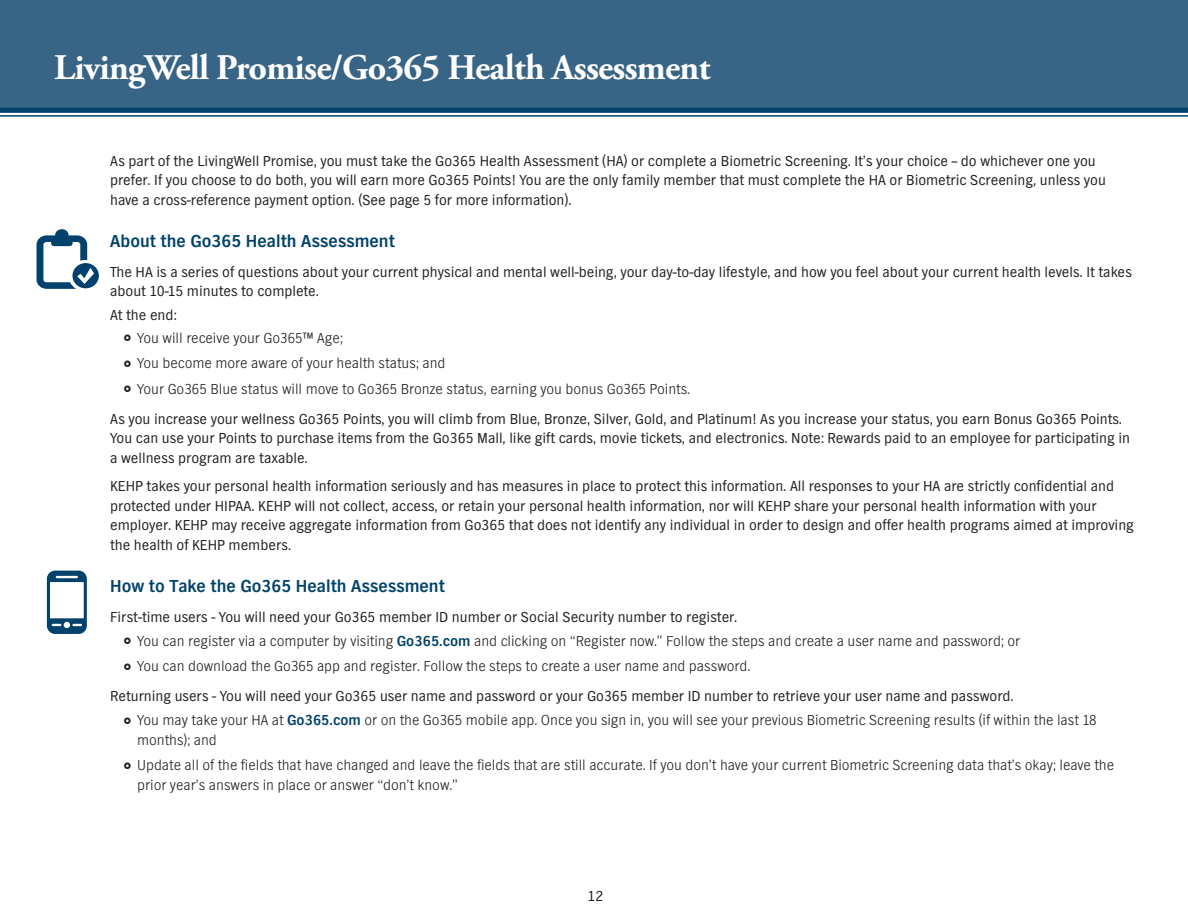
<style>
.page{position:relative;width:1188px;height:918px;background:#fff}
.page>*{position:absolute;margin:0;border:0;box-sizing:border-box;transform-origin:0 0}
.Wave_Head{font:700 36px "Adobe Garamond Pro";letter-spacing:-.02em;color:#fff}
.Head__12_13{font:700 18px "TV Nord EF";color:#00426b}
.Body_copy{font:15px/19.5px "TV Nord EF";color:#231f20}
.t1{font:300 15px/19.5px "TV Nord EF";color:#231f20}
.s1{font-weight:700;color:#00426b}
</style>
<div class="page">
<svg style="left:0;top:112px;width:1188px;height:1px"></svg>
<div style="left:0;top:0;width:1188px;height:112px;background:#386486"></div>
<hr style="left:0;top:108px;width:1188px;height:4px;background:#00426b">
<hr style="left:0;top:115px;width:1188px;height:2px;background:#00426b">
<svg style="left:37px;top:229px;width:62px;height:60px"></svg>
<svg style="left:47px;top:571px;width:40px;height:63px"></svg>
<p class="Wave_Head" style="left:54px;top:47px;width:658px">LivingWell Promise/Go365 Health Assessment</p>
<p class="Body_copy" style="left:110px;top:151px;width:997px">As part of the LivingWell Promise, you must take the Go365 Health Assessment (HA) or complete a Biometric Screening. It’s your choice – do whichever one you prefer. If you choose to do both, you will earn more Go365 Points! You are the only family member that must complete the HA or Biometric Screening, unless you have a cross-reference payment option. (See page 5 for more information).</p>
<p class="Head__12_13" style="left:110px;top:231px;width:286px">About the Go365 Health Assessment</p>
<p class="Body_copy" style="left:110px;top:262px;width:1023px">The HA is a series of questions about your current physical and mental well-being, your day-to-day lifestyle, and how you feel about your current health levels. It takes about 10-15 minutes to complete.</p>
<p class="Body_copy" style="left:110px;top:306px;width:68px">At the end:</p>
<p class="t1" style="left:137px;top:328px;width:207px">You will receive your Go365™ Age;</p>
<p class="t1" style="left:137px;top:353px;width:310px">You become more aware of your health status; and</p>
<p class="t1" style="left:137px;top:379px;width:555px">Your Go365 Blue status will move to Go365 Bronze status, earning you bonus Go365 Points.</p>
<p class="Body_copy" style="left:110px;top:409px;width:1021px">As you increase your wellness Go365 Points, you will climb from Blue, Bronze, Silver, Gold, and Platinum! As you increase your status, you earn Bonus Go365 Points.<br>You can use your Points to purchase items from the Go365 Mall, like gift cards, movie tickets, and electronics. Note: Rewards paid to an employee for participating in a wellness program are taxable.</p>
<p class="Body_copy" style="left:110px;top:476px;width:1025px">KEHP takes your personal health information seriously and has measures in place to protect this information. All responses to your HA are strictly confidential and protected under HIPAA. KEHP will not collect, access, or retain your personal health information, nor will KEHP share your personal health information with your employer. KEHP may receive aggregate information from Go365 that does not identify any individual in order to design and offer health programs aimed at improving the health of KEHP members.</p>
<p class="Head__12_13" style="left:110px;top:576px;width:336px">How to Take the Go365 Health Assessment</p>
<p class="Body_copy" style="left:110px;top:607px;width:629px">First-time users - You will need your Go365 member ID number or Social Security number to register.</p>
<p class="t1" style="left:137px;top:631px;width:885px">You can register via a computer by visiting <span class="s1">Go365.com</span> and clicking on “Register now.” Follow the steps and create a user name and password; or</p>
<p class="t1" style="left:137px;top:656px;width:615px">You can download the Go365 app and register. Follow the steps to create a user name and password.</p>
<p class="Body_copy" style="left:110px;top:686px;width:905px">Returning users - You will need your Go365 user name and password or your Go365 member ID number to retrieve your user name and password.</p>
<p class="t1" style="left:137px;top:710px;width:961px">You may take your HA at <span class="s1">Go365.com</span> or on the Go365 mobile app. Once you sign in, you will see your previous Biometric Screening results (if within the last 18 months); and</p>
<p class="t1" style="left:137px;top:755px;width:978px">Update all of the fields that have changed and leave the fields that are still accurate. If you don’t have your current Biometric Screening data that’s okay; leave the prior year’s answers in place or answer “don’t know.”</p>
<p class="Body_copy" style="left:588px;top:887px;width:17px">12</p>
</div>
